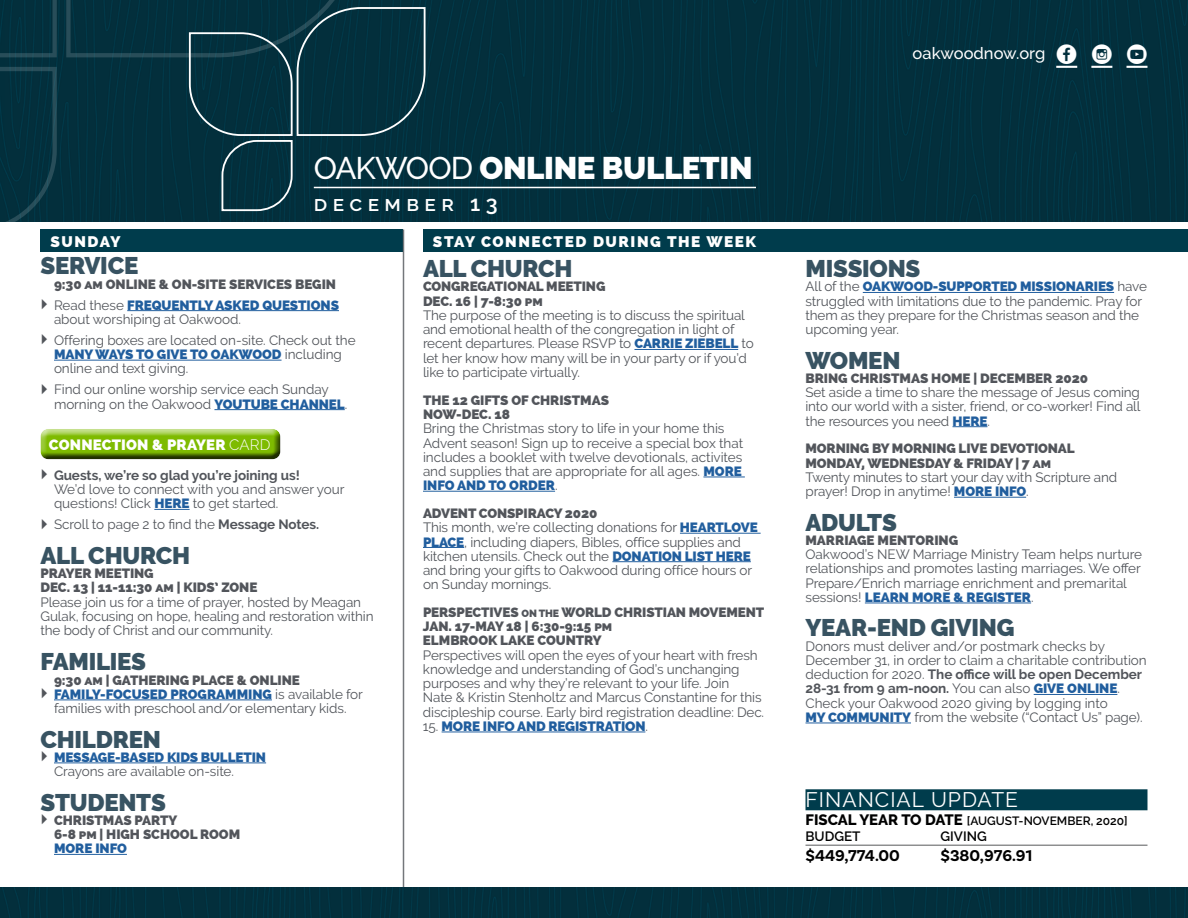
<style>
.page{position:relative;width:1188px;height:918px;background:#fff}
.page>*{position:absolute;margin:0;border:0;box-sizing:border-box;transform-origin:0 0}
.t1{font:900 31.2px "Raleway";letter-spacing:-.01em;color:#fff}
.t2{font:900 24px "Raleway";letter-spacing:-.01em;color:#385362}
.t3{font:600 21.6px "Raleway";letter-spacing:.25em;color:#fff}
.t4{font:21px "Raleway";letter-spacing:.05em;color:#fff}
.t5{font:700 16.5px "Basic Sans";color:#000}
.t6{font:500 16.5px "Raleway";color:#fff}
.t7{font:800 15.3px "Raleway";letter-spacing:.1em;color:#fff}
.t8{font:800 15px "Raleway";letter-spacing:.01em;color:#fff}
.t9{font:13.5px/14.2px "Raleway";letter-spacing:-.01em;color:#52555b}
.t10{font:800 13.5px/14.2px "Raleway";letter-spacing:-.005em;color:#52555b}
.t11{font:800 13.5px "Raleway";letter-spacing:-.005em;color:#215e9e}
.t12{font:900 13.5px "Raleway";letter-spacing:-.01em;color:#215e9e}
.t13{font:600 13.5px "Raleway";color:#000}
.t14{font:600 12px "Raleway";color:#000}
.s1{font-weight:500}
.s2{font-family:"Arrows";font-weight:400;font-size:27px}
.s3{font-weight:400}
.s4{color:#215e9e}
.s5{font-family:"Arrows";font-size:27px}
.s6{font-weight:800;color:#215e9e}
.s7{font-weight:800}
.s8{font-size:10.5px}
.s9{font-weight:400;color:#52555b}
.s10{font-weight:300}
.s11{font-weight:700}
.s12{font-family:"Arrows";font-weight:400;font-size:27px;color:#52555b}
.s13{font-family:"Social Shapes";font-weight:400;font-size:28.5px}
.s14{font-weight:800;font-size:15px}
</style>
<div class="page">
<div style="left:423px;top:230px;width:765px;height:22px;background:#003c4c"></div>
<div style="left:40px;top:230px;width:364px;height:22px;background:#003c4c"></div>
<hr style="left:403px;top:230px;width:1px;height:688px;background:#52555b">
<hr style="left:127px;top:310px;width:212px;height:1px;background:#215e9e">
<hr style="left:54px;top:360px;width:228px;height:1px;background:#215e9e">
<hr style="left:214px;top:409px;width:131px;height:1px;background:#215e9e">
<hr style="left:154px;top:509px;width:36px;height:1px;background:#215e9e">
<hr style="left:54px;top:700px;width:218px;height:1px;background:#215e9e">
<hr style="left:54px;top:763px;width:212px;height:1px;background:#215e9e">
<hr style="left:54px;top:854px;width:73px;height:1px;background:#215e9e">
<hr style="left:634px;top:349px;width:104px;height:1px;background:#215e9e">
<hr style="left:703px;top:477px;width:42px;height:1px;background:#215e9e">
<hr style="left:423px;top:491px;width:132px;height:1px;background:#215e9e">
<hr style="left:680px;top:533px;width:81px;height:1px;background:#215e9e">
<hr style="left:423px;top:547px;width:41px;height:1px;background:#215e9e">
<hr style="left:612px;top:561px;width:139px;height:1px;background:#215e9e">
<hr style="left:442px;top:732px;width:203px;height:1px;background:#215e9e">
<hr style="left:863px;top:292px;width:251px;height:1px;background:#215e9e">
<hr style="left:953px;top:426px;width:34px;height:1px;background:#215e9e">
<hr style="left:954px;top:497px;width:72px;height:1px;background:#215e9e">
<hr style="left:865px;top:603px;width:166px;height:1px;background:#215e9e">
<hr style="left:1034px;top:694px;width:83px;height:1px;background:#215e9e">
<hr style="left:806px;top:723px;width:105px;height:1px;background:#215e9e">
<img style="left:426px;top:0;width:762px;height:221px">
<hr style="left:314px;top:187px;width:442px;height:1px;background:#fff">
<hr style="left:1056px;top:66px;width:21px;height:2px;background:#fff">
<hr style="left:1091px;top:66px;width:21px;height:2px;background:#fff">
<hr style="left:1127px;top:66px;width:20px;height:2px;background:#fff">
<svg style="left:0;top:0;width:426px;height:221px;background:#093542"></svg>
<img style="left:0;top:888px;width:1188px;height:30px">
<div style="left:36px;top:428px;width:252px;height:39px;background:#000;opacity:.75"></div>
<div style="left:806px;top:789px;width:342px;height:21px;background:#003c4c"></div>
<hr style="left:806px;top:845px;width:342px;height:1px;background:#58595b">
<h1 class="t1" style="left:314px;top:150px;width:440px"><span class="s1">OAKWOOD</span> ONLINE BULLETIN</h1>
<h3 class="t3" style="left:314px;top:191px;width:185px">december 13</h3>
<p class="t7" style="left:50px;top:232px;width:72px">SUNDAY</p>
<p class="t7" style="left:433px;top:232px;width:325px">STAY CONNECTED DURING THE WEEK</p>
<h2 class="t2" style="left:40px;top:252px;width:99px">SERVICE</h2>
<p class="t10" style="left:40px;top:273px;width:300px;line-height:21px;text-align:right">9:30 am ONLINE &amp; ON-SITE SERVICES BEGIN<br><span class="s2">Q</span> <span class="s3">Read these</span> <span class="s4">FREQUENTLY ASKED QUESTIONS</span></p>
<p class="t9" style="left:40px;top:309px;width:317px;line-height:21px;text-indent:14px">about worshiping at Oakwood.<br><span class="s5">Q</span> Offering boxes are located on-site. Check out the</p>
<p class="t9" style="left:54px;top:347px;width:289px"><span class="s6">MANY WAYS TO GIVE TO OAKWOOD</span> including online and text giving.</p>
<p class="t9" style="left:54px;top:382px;width:295px;text-indent:-14px"><span class="s5">Q</span> Find our online worship service each Sunday morning on the Oakwood <span class="s6">YOUTUBE CHANNEL</span>.</p>
<h2 class="t2" style="left:423px;top:255px;width:151px">ALL CHURCH</h2>
<p class="t10" style="left:423px;top:280px;width:184px">CONGREGATIONAL MEETING<br>DEC. 16 | 7-8:30 pm</p>
<p class="t9" style="left:423px;top:308px;width:332px">The purpose of the meeting is to discuss the spiritual and emotional health of the congregation in light of recent departures. Please RSVP to <span class="s6">CARRIE ZIEBELL</span> to let her know how many will be in your party or if you’d like to participate virtually.</p>
<p class="t10" style="left:423px;top:393px;width:188px">THE 12 GIFTS OF CHRISTMAS<br>NOW-DEC. 18</p>
<p class="t9" style="left:423px;top:421px;width:322px">Bring the Christmas story to life in your home this Advent season! Sign up to receive a special box that includes a booklet with twelve devotionals, activites and supplies that are appropriate for all ages. <span class="s6">MORE INFO AND TO ORDER</span>.</p>
<p class="t9" style="left:423px;top:506px;width:336px"><span class="s7">ADVENT CONSPIRACY 2020<br></span>This month, we’re collecting donations for <span class="s6">HEARTLOVE PLACE</span>, including diapers, Bibles, office supplies and kitchen utensils. Check out the <span class="s6">DONATION LIST HERE </span>and bring your gifts to Oakwood during office hours or on Sunday mornings.</p>
<p class="t10" style="left:423px;top:605px;width:343px">PERSPECTIVES <span class="s8">ON THE</span> WORLD CHRISTIAN MOVEMENT<br>JAN. 17-MAY 18 | 6:30-9:15 pm<br>ELMBROOK LAKE COUNTRY</p>
<p class="t9" style="left:423px;top:648px;width:343px">Perspectives will open the eyes of your heart with fresh knowledge and understanding of God’s unchanging purposes and why they’re relevant to your life. Join<br>Nate &amp; Kristin Stenholtz and Marcus Constantine for this discipleship course. Early bird registration deadline: Dec.</p>
<p class="t12" style="left:423px;top:718px;width:226px"><span class="s9">15.</span> MORE INFO AND REGISTRATION<span class="s9">.</span></p>
<p class="t8" style="left:49px;top:436px;width:223px">CONNECTION &amp; PRAYER <span class="s10">CARD</span></p>
<p class="t9" style="left:54px;top:468px;width:292px;text-indent:-14px"><span class="s5">Q</span> <span class="s11">Guests, we’re so glad you’re joining us!<br></span>We’d love to connect with you and answer your questions! Click <span class="s6">HERE</span> to get started.</p>
<p class="t9" style="left:40px;top:517px;width:280px"><span class="s5">Q</span> Scroll to page 2 to find the <span class="s11">Message Notes.</span></p>
<h2 class="t2" style="left:40px;top:542px;width:151px">ALL CHURCH</h2>
<p class="t10" style="left:40px;top:566px;width:218px">PRAYER MEETING<br>DEC. 13 | 11-11:30 am | KIDS’ ZONE</p>
<p class="t9" style="left:40px;top:595px;width:335px">Please join us for a time of prayer, hosted by Meagan<br>Gulak, focusing on hope, healing and restoration within the body of Christ and our community.</p>
<h2 class="t2" style="left:40px;top:648px;width:107px">FAMILIES</h2>
<p class="t10" style="left:54px;top:673px;width:248px">9:30 am | GATHERING PLACE &amp; ONLINE</p>
<p class="t11" style="left:40px;top:686px;width:324px"><span class="s12">Q</span> FAMILY-FOCUSED PROGRAMMING <span class="s9">is available for</span></p>
<p class="t9" style="left:54px;top:701px;width:294px">families with preschool and/or elementary kids.</p>
<h2 class="t2" style="left:40px;top:725px;width:122px">CHILDREN</h2>
<p class="t9" style="left:54px;top:750px;width:214px;text-indent:-14px"><span class="s5">Q</span> <span class="s6">MESSAGE-BASED KIDS BULLETIN<br></span>Crayons are available on-site.</p>
<h2 class="t2" style="left:40px;top:788px;width:127px">STUDENTS</h2>
<p class="t10" style="left:54px;top:813px;width:188px;text-indent:-14px"><span class="s2">Q</span> CHRISTMAS PARTY<br>6-8 pm | HIGH SCHOOL ROOM</p>
<p class="t11" style="left:54px;top:841px;width:74px">MORE INFO</p>
<p class="t6" style="left:913px;top:44px;width:236px">oakwoodnow.org <span class="s13">! $ *</span></p>
<h2 class="t2" style="left:806px;top:255px;width:116px">MISSIONS</h2>
<p class="t9" style="left:806px;top:280px;width:343px">All of the <span class="s6">OAKWOOD-SUPPORTED MISSIONARIES</span> have struggled with limitations due to the pandemic. Pray for them as they prepare for the Christmas season and the upcoming year.</p>
<h2 class="t2" style="left:806px;top:346px;width:97px">WOMEN</h2>
<p class="t10" style="left:806px;top:371px;width:284px">BRING CHRISTMAS HOME | DECEMBER 2020</p>
<p class="t9" style="left:806px;top:385px;width:336px;text-align:justify">Set aside a time to share the message of Jesus coming into our world with a sister, friend, or co-worker! Find all the resources you need <span class="s6">HERE</span>.</p>
<p class="t10" style="left:806px;top:442px;width:271px">MORNING BY MORNING LIVE DEVOTIONAL<br>MONDAY, WEDNESDAY &amp; FRIDAY | 7 am</p>
<p class="t9" style="left:806px;top:470px;width:313px">Twenty minutes to start your day with Scripture and prayer! Drop in anytime! <span class="s6">MORE INFO</span>.</p>
<h2 class="t2" style="left:806px;top:508px;width:93px">ADULTS</h2>
<p class="t10" style="left:806px;top:533px;width:154px">MARRIAGE MENTORING</p>
<p class="t9" style="left:806px;top:547px;width:338px">Oakwood’s NEW Marriage Ministry Team helps nurture relationships and promotes lasting marriages. We offer Prepare/Enrich marriage enrichment and premarital sessions! <span class="s6">LEARN MORE &amp; REGISTER</span>.</p>
<h2 class="t2" style="left:806px;top:614px;width:210px">YEAR-END GIVING</h2>
<p class="t9" style="left:806px;top:639px;width:343px">Donors must deliver and/or postmark checks by December 31, in order to claim a charitable contribution deduction for 2020. <span class="s11">The office will be open December 28-31 from 9 am-noon.</span> You can also <span class="s6">GIVE ONLINE</span>.<br>Check your Oakwood 2020 giving by logging into<br><span class="s6">MY COMMUNITY</span> from the website (“Contact Us” page).</p>
<h3 class="t4" style="left:806px;top:788px;width:214px">FINANCIAL UPDATE</h3>
<p class="t14" style="left:806px;top:813px;width:324px"><span class="s14">FISCAL YEAR TO DATE</span> [AUGUST-NOVEMBER, 2020]</p>
<p class="t13" style="left:806px;top:829px;width:57px">BUDGET</p>
<p class="t13" style="left:940px;top:829px;width:48px">GIVING</p>
<p class="t5" style="left:806px;top:845px;width:96px">$449,774.00</p>
<p class="t5" style="left:941px;top:845px;width:93px">$380,976.91</p>
</div>
